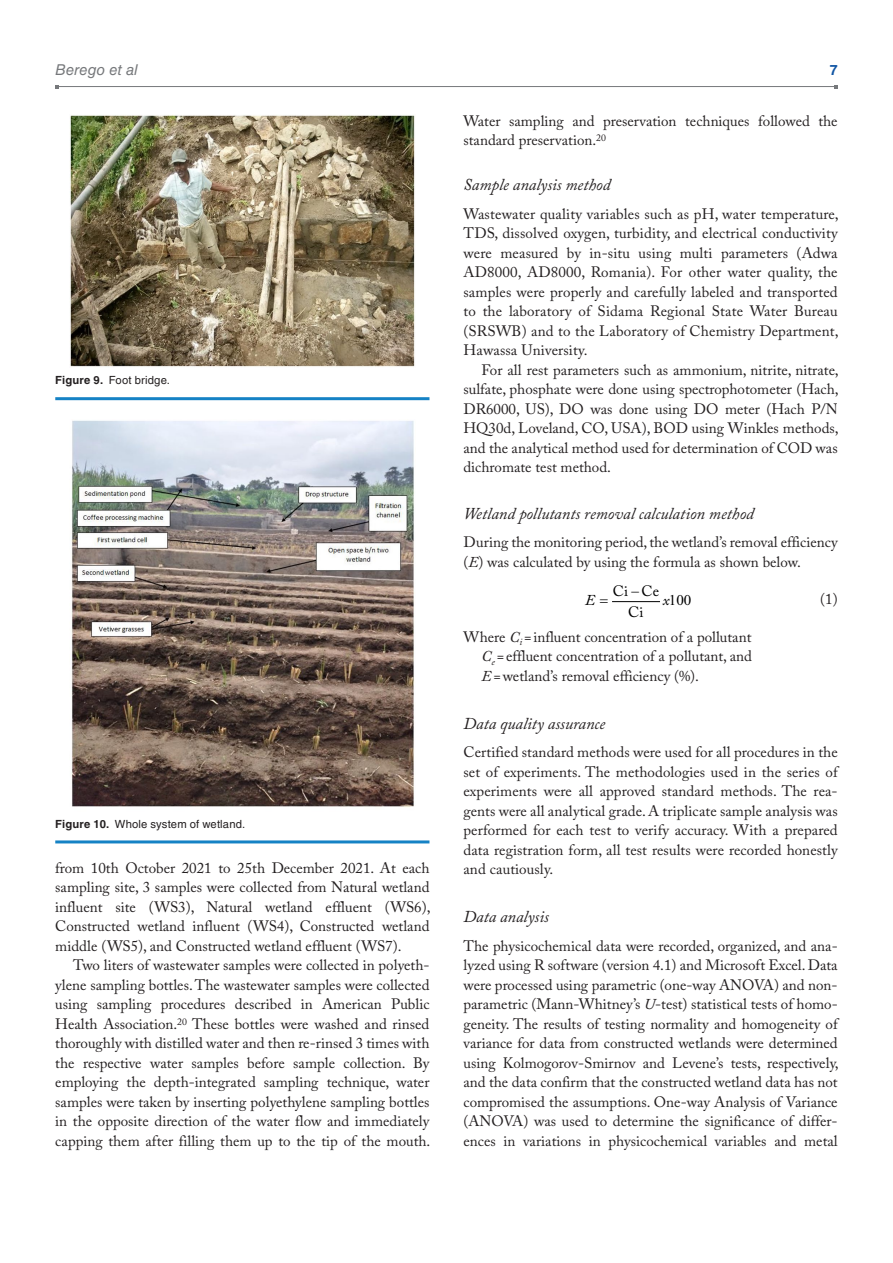
<style>
.page{position:relative;width:893px;height:1263px;background:#fff}
.page>*{position:absolute;margin:0;border:0;box-sizing:border-box;transform-origin:0 0}
.t1{font:italic 16.5px "Adobe Caslon Pro";color:#231f20}
.t2{font:15px/19.5px "Adobe Caslon Pro";color:#231f20;text-align:justify}
.t3{font:italic 15px "Helvetica LT Std";color:#76787b}
.t4{font:15px/21.3px "Adobe Caslon Pro";color:#000;text-align:center}
.t5{font:italic 15px "Adobe Caslon Pro";color:#000}
.t6{font:700 14.25px "Helvetica LT Std";color:#1055a4}
.t7{font:11.25px "Helvetica LT Std";letter-spacing:.015em;color:#231f20}
.s1{font-weight:700}
.s2{font-style:italic}
</style>
<div class="page">
<hr style="left:57px;top:86px;width:779px;height:1px;background:#76787b">
<hr style="left:612px;top:601px;width:48px;height:1px;background:#000">
<hr style="left:55px;top:397px;width:374px;height:3px;background:#1582c5">
<img style="left:70px;top:115px;width:345px;height:252px">
<hr style="left:55px;top:840px;width:374px;height:3px;background:#1582c5">
<img style="left:71px;top:420px;width:343px;height:387px">
<p class="t3" style="left:55px;top:61px;width:84px">Berego et al</p>
<p class="t6" style="left:830px;top:61px;width:9px">7</p>
<p class="t7" style="left:55px;top:374px;width:116px"><span class="s1">Figure 9.</span> Foot bridge.</p>
<p class="t7" style="left:55px;top:817px;width:192px"><span class="s1">Figure 10.</span> Whole system of wetland.</p>
<p class="t2" style="left:55px;top:858px;width:377px">from 10th October 2021 to 25th December 2021. At each sampling site, 3 samples were collected from Natural wetland influent site (WS3), Natural wetland effluent (WS6), Constructed wetland influent (WS4), Constructed wetland middle (WS5), and Constructed wetland effluent (WS7).</p>
<p class="t2" style="left:55px;top:955px;width:377px;text-indent:18px">Two liters of wastewater samples were collected in polyeth&shy;ylene sampling bottles. The wastewater samples were collected using sampling procedures described in American Public Health Association.<sup>20</sup> These bottles were washed and rinsed thoroughly with distilled water and then re-rinsed 3 times with the respective water samples before sample collection. By employing the depth-integrated sampling technique, water samples were taken by inserting polyethylene sampling bottles in the opposite direction of the water flow and immediately capping them after filling them up to the tip of the mouth.</p>
<p class="t2" style="left:463px;top:111px;width:376px">Water sampling and preservation techniques followed the standard preservation.<sup>20</sup></p>
<p class="t1" style="left:463px;top:175px;width:148px">Sample analysis method</p>
<p class="t2" style="left:463px;top:204px;width:377px">Wastewater quality variables such as pH, water temperature, TDS, dissolved oxygen, turbidity, and electrical conductivity were measured by in-situ using multi parameters (Adwa AD8000, AD8000, Romania). For other water quality, the samples were properly and carefully labeled and transported to the laboratory of Sidama Regional State Water Bureau (SRSWB) and to the Laboratory of Chemistry Department, Hawassa University.</p>
<p class="t2" style="left:463px;top:360px;width:377px;text-indent:18px">For all rest parameters such as ammonium, nitrite, nitrate, sulfate, phosphate were done using spectrophotometer (Hach, DR6000, US), DO was done using DO meter (Hach P/N HQ30d, Loveland, CO, USA), BOD using Winkles methods, and the analytical method used for determination of COD was dichromate test method.</p>
<p class="t1" style="left:463px;top:503px;width:292px">Wetland pollutants removal calculation method</p>
<p class="t2" style="left:463px;top:532px;width:376px">During the monitoring period, the wetland’s removal efficiency (<span class="s2">E</span>) was calculated by using the formula as shown below.</p>
<p class="t5" style="left:585px;top:591px;width:12px">E</p>
<p class="t5" style="left:662px;top:591px;width:9px">x</p>
<p class="t4" style="left:613px;top:580px;width:48px">Ci −Ce<br>Ci</p>
<p class="t2" style="left:820px;top:589px;width:19px">(1)</p>
<p class="t2" style="left:481px;top:627px;width:272px;text-indent:-18px">Where <span class="s2">C</span><sub>i</sub> =influent concentration of a pollutant <span class="s2">C</span><sub>e</sub> = effluent concentration of a pollutant, and <span class="s2">E</span>=wetland’s removal efficiency (%).</p>
<p class="t1" style="left:463px;top:713px;width:143px">Data quality assurance</p>
<p class="t2" style="left:463px;top:742px;width:376px">Certified standard methods were used for all procedures in the set of experiments. The methodologies used in the series of experiments were all approved standard methods. The rea&shy;gents were all analytical grade. A triplicate sample analysis was performed for each test to verify accuracy. With a prepared data registration form, all test results were recorded honestly and cautiously.</p>
<p class="t1" style="left:463px;top:907px;width:87px">Data analysis</p>
<p class="t2" style="left:463px;top:936px;width:377px">The physicochemical data were recorded, organized, and ana&shy;lyzed using R software (version 4.1) and Microsoft Excel. Data were processed using parametric (one-way ANOVA) and non&shy;parametric (Mann-Whitney’s <span class="s2">U</span>-test) statistical tests of homo&shy;geneity. The results of testing normality and homogeneity of variance for data from constructed wetlands were determined using Kolmogorov-Smirnov and Levene’s tests, respectively, and the data confirm that the constructed wetland data has not compromised the assumptions. One-way Analysis of Variance (ANOVA) was used to determine the significance of differ&shy;ences in variations in physicochemical variables and metal</p>
</div>
